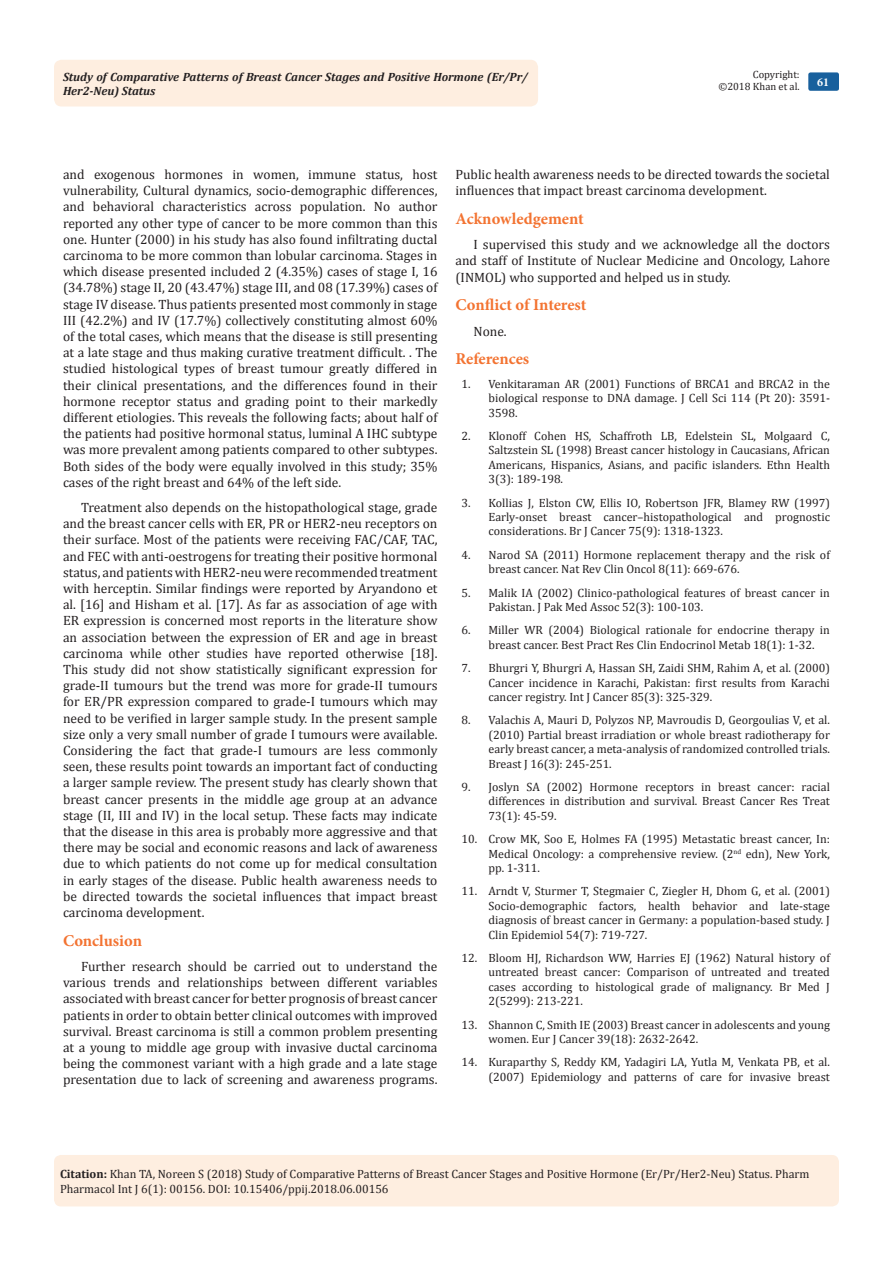
<style>
.page{position:relative;width:893px;height:1263px;background:#fff}
.page>*{position:absolute;margin:0;border:0;box-sizing:border-box;transform-origin:0 0}
.List_Paragraph{font:700 16.5px "Minion Pro";letter-spacing:-.005em;color:#f37331}
.t1{font:13.5px/16.2px "Cambria";color:#231f20;text-align:justify}
.Citation{font:12px/14.4px "Cambria";color:#231f20;text-align:justify}
.t2{font:italic 700 12px/14.4px "Cambria";color:#231f20}
.t3{font:700 12px "Minion Pro";color:#fff}
.t4{font:10.5px/12.6px "Cambria";color:#231f20;text-align:right}
.s1{font-weight:700}
</style>
<div class="page">
<div style="left:54px;top:1155px;width:785px;height:51px;background:#feeee0;border-radius:7px"></div>
<div style="left:54px;top:60px;width:484px;height:46px;background:#feeee0;border-radius:8px"></div>
<div style="left:808px;top:72px;width:31px;height:19px;background:#18609d;border-radius:2px"></div>
<p class="t4" style="left:718px;top:68px;width:83px">Copyright: ©2018 Khan et al.</p>
<p class="t2" style="left:63px;top:69px;width:466px">Study of Comparative Patterns of Breast Cancer Stages and Positive Hormone (Er/Pr/<br>Her2-Neu) Status</p>
<p class="t3" style="left:817px;top:74px;width:13px">61</p>
<p class="t1" style="left:63px;top:166px;width:376px">and exogenous hormones in women, immune status, host vulnerability, Cultural dynamics, socio-demographic differences, and behavioral characteristics across population. No author reported any other type of cancer to be more common than this one. Hunter (2000) in his study has also found infiltrating ductal carcinoma to be more common than lobular carcinoma. Stages in which disease presented included 2 (4.35%) cases of stage I, 16 (34.78%) stage II, 20 (43.47%) stage III, and 08 (17.39%) cases of stage IV disease. Thus patients presented most commonly in stage III (42.2%) and IV (17.7%) collectively constituting almost 60% of the total cases, which means that the disease is still presenting at a late stage and thus making curative treatment difficult. . The studied histological types of breast tumour greatly differed in their clinical presentations, and the differences found in their hormone receptor status and grading point to their markedly different etiologies. This reveals the following facts; about half of the patients had positive hormonal status, luminal A IHC subtype was more prevalent among patients compared to other subtypes.<br>Both sides of the body were equally involved in this study; 35% cases of the right breast and 64% of the left side.</p>
<p class="t1" style="left:63px;top:499px;width:376px;text-indent:18px">Treatment also depends on the histopathological stage, grade and the breast cancer cells with ER, PR or HER2-neu receptors on their surface. Most of the patients were receiving FAC/CAF, TAC, and FEC with anti-oestrogens for treating their positive hormonal status, and patients with HER2-neu were recommended treatment with herceptin. Similar findings were reported by Aryandono et al. [16] and Hisham et al. [17]. As far as association of age with ER expression is concerned most reports in the literature show an association between the expression of ER and age in breast carcinoma while other studies have reported otherwise [18].<br>This study did not show statistically significant expression for grade-II tumours but the trend was more for grade-II tumours for ER/PR expression compared to grade-I tumours which may need to be verified in larger sample study. In the present sample size only a very small number of grade I tumours were available.<br>Considering the fact that grade-I tumours are less commonly seen, these results point towards an important fact of conducting a larger sample review. The present study has clearly shown that breast cancer presents in the middle age group at an advance stage (II, III and IV) in the local setup. These facts may indicate that the disease in this area is probably more aggressive and that there may be social and economic reasons and lack of awareness due to which patients do not come up for medical consultation in early stages of the disease. Public health awareness needs to be directed towards the societal influences that impact breast carcinoma development.</p>
<p class="List_Paragraph" style="left:63px;top:929px;width:81px">Conclusion</p>
<p class="t1" style="left:63px;top:958px;width:376px;text-indent:18px">Further research should be carried out to understand the various trends and relationships between different variables associated with breast cancer for better prognosis of breast cancer patients in order to obtain better clinical outcomes with improved survival. Breast carcinoma is still a common problem presenting at a young to middle age group with invasive ductal carcinoma being the commonest variant with a high grade and a late stage presentation due to lack of screening and awareness programs.</p>
<p class="t1" style="left:455px;top:166px;width:376px">Public health awareness needs to be directed towards the societal influences that impact breast carcinoma development.</p>
<p class="List_Paragraph" style="left:455px;top:207px;width:130px">Acknowledgement</p>
<p class="t1" style="left:455px;top:236px;width:376px;text-indent:18px">I supervised this study and we acknowledge all the doctors and staff of Institute of Nuclear Medicine and Oncology, Lahore (INMOL) who supported and helped us in study.</p>
<p class="List_Paragraph" style="left:455px;top:293px;width:132px">Conflict of Interest</p>
<p class="t1" style="left:473px;top:323px;width:35px">None.</p>
<p class="List_Paragraph" style="left:455px;top:347px;width:75px">References</p>
<p class="Citation" style="left:488px;top:376px;width:343px;text-indent:-27px">1. Venkitaraman AR (2001) Functions of BRCA1 and BRCA2 in the biological response to DNA damage. J Cell Sci 114 (Pt 20): 3591- 3598.</p>
<p class="Citation" style="left:488px;top:429px;width:343px;text-indent:-27px">2. Klonoff Cohen HS, Schaffroth LB, Edelstein SL, Molgaard C, Saltzstein SL (1998) Breast cancer histology in Caucasians, African Americans, Hispanics, Asians, and pacific islanders. Ethn Health 3(3): 189-198.</p>
<p class="Citation" style="left:488px;top:495px;width:343px;text-indent:-27px">3. Kollias J, Elston CW, Ellis IO, Robertson JFR, Blamey RW (1997)<br>Early-onset breast cancer–histopathological and prognostic considerations. Br J Cancer 75(9): 1318-1323.</p>
<p class="Citation" style="left:488px;top:547px;width:343px;text-indent:-27px">4. Narod SA (2011) Hormone replacement therapy and the risk of breast cancer. Nat Rev Clin Oncol 8(11): 669-676.</p>
<p class="Citation" style="left:488px;top:585px;width:343px;text-indent:-27px">5. Malik IA (2002) Clinico-pathological features of breast cancer in<br>Pakistan. J Pak Med Assoc 52(3): 100-103.</p>
<p class="Citation" style="left:488px;top:623px;width:343px;text-indent:-27px">6. Miller WR (2004) Biological rationale for endocrine therapy in breast cancer. Best Pract Res Clin Endocrinol Metab 18(1): 1-32.</p>
<p class="Citation" style="left:488px;top:661px;width:343px;text-indent:-27px">7. Bhurgri Y, Bhurgri A, Hassan SH, Zaidi SHM, Rahim A, et al. (2000)<br>Cancer incidence in Karachi, Pakistan: first results from Karachi cancer registry. Int J Cancer 85(3): 325-329.</p>
<p class="Citation" style="left:488px;top:713px;width:343px;text-indent:-27px">8. Valachis A, Mauri D, Polyzos NP, Mavroudis D, Georgoulias V, et al. (2010) Partial breast irradiation or whole breast radiotherapy for early breast cancer, a meta-analysis of randomized controlled trials.<br>Breast J 16(3): 245-251.</p>
<p class="Citation" style="left:488px;top:780px;width:343px;text-indent:-27px">9. Joslyn SA (2002) Hormone receptors in breast cancer: racial differences in distribution and survival. Breast Cancer Res Treat 73(1): 45-59.</p>
<p class="Citation" style="left:488px;top:832px;width:343px;text-indent:-27px">10. Crow MK, Soo E, Holmes FA (1995) Metastatic breast cancer, In:<br>Medical Oncology: a comprehensive review. (2<sup>nd</sup> edn), New York, pp. 1-311.</p>
<p class="Citation" style="left:488px;top:884px;width:343px;text-indent:-27px">11. Arndt V, Sturmer T, Stegmaier C, Ziegler H, Dhom G, et al. (2001)<br>Socio-demographic factors, health behavior and late-stage diagnosis of breast cancer in Germany: a population-based study. J Clin Epidemiol 54(7): 719-727.</p>
<p class="Citation" style="left:488px;top:951px;width:343px;text-indent:-27px">12. Bloom HJ, Richardson WW, Harries EJ (1962) Natural history of untreated breast cancer: Comparison of untreated and treated cases according to histological grade of malignancy. Br Med J 2(5299): 213-221.</p>
<p class="Citation" style="left:488px;top:1017px;width:343px;text-indent:-27px">13. Shannon C, Smith IE (2003) Breast cancer in adolescents and young women. Eur J Cancer 39(18): 2632-2642.</p>
<p class="Citation" style="left:461px;top:1055px;width:370px;text-align:right">14. Kuraparthy S, Reddy KM, Yadagiri LA, Yutla M, Venkata PB, et al. (2007) Epidemiology and patterns of care for invasive breast</p>
<p class="Citation" style="left:60px;top:1167px;width:751px"><span class="s1">Citation:</span> Khan TA, Noreen S (2018) Study of Comparative Patterns of Breast Cancer Stages and Positive Hormone (Er/Pr/Her2-Neu) Status. Pharm<br>Pharmacol Int J 6(1): 00156. DOI: 10.15406/ppij.2018.06.00156</p>
</div>
